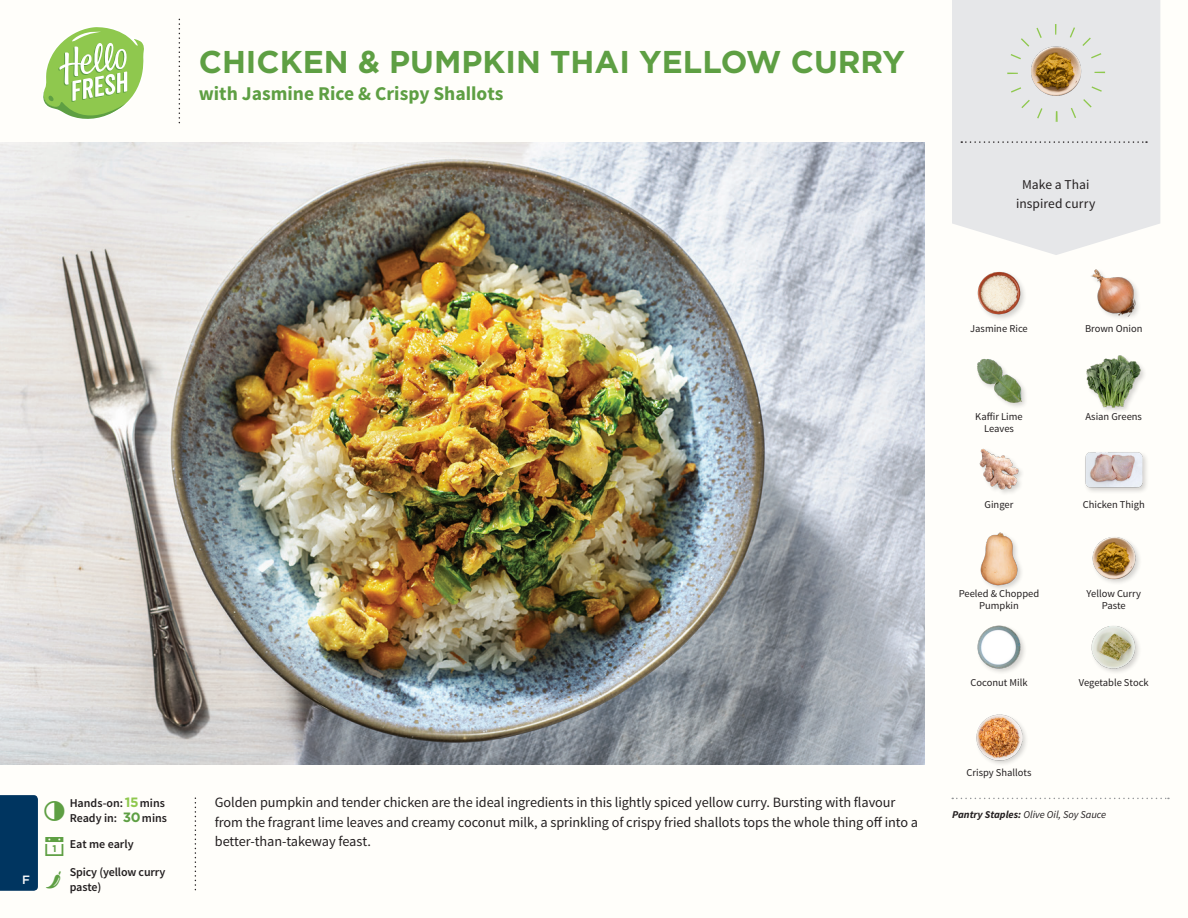
<style>
.page{position:relative;width:1188px;height:918px;background:#fffefa}
.page>*{position:absolute;margin:0;border:0;box-sizing:border-box;transform-origin:0 0}
.T03_AMERICAN{font:700 31.5px "Gotham";color:#5e9f43}
.T03_AMERICAN-2{font:700 19.5px "Source Sans Pro";color:#5e9f43}
._05_Story{font:14.25px/19.5px "Source Sans Pro";letter-spacing:-.005em;color:#231f20}
._02_Hello{font:13.5px/18.9px "Source Sans Pro";letter-spacing:.005em;color:#231f20;text-align:center}
._04_Intro{font:600 12px/15px "Source Sans Pro";color:#231f20}
.T16_ITALIAN{font:500 12px "Gotham";color:#fff}
._18_FRONT_ingredient{font:10.5px/12px "Source Sans Pro";color:#231f20;text-align:center}
._18_1_Pantry_Item{font:italic 10.5px "Source Sans Pro";color:#231f20}
.s1{font-family:"Gotham";font-weight:700;font-size:13.5px;color:#8fc84e}
.s2{font-family:"Gotham";font-weight:700;font-size:13.5px;color:#5e9f43}
.s3{font-weight:700}
</style>
<div class="page">
<svg style="left:43px;top:27px;width:101px;height:92px"></svg>
<div style="left:0;top:795px;width:38px;height:96px;background:#003560"></div>
<svg style="left:952px;top:0;width:208px;height:255px;background:#e7e8ea"></svg>
<svg style="left:961px;top:141px;width:186px;height:2px"></svg>
<img style="left:1022px;top:37px;width:68px;height:68px">
<div style="left:1007px;top:24px;width:98px;height:98px;border:11px dashed #8fc84e;border-radius:50%"></div>
<img style="left:0;top:142px;width:925px;height:623px">
<svg style="left:952px;top:798px;width:217px;height:1px"></svg>
<img style="left:977px;top:625px;width:48px;height:47px">
<div style="left:975px;top:714px;width:54px;height:53px;background:#231f20;opacity:.2"></div>
<img style="left:976px;top:714px;width:46px;height:46px">
<img style="left:1091px;top:626px;width:48px;height:46px">
<div style="left:1084px;top:451px;width:65px;height:43px;background:#231f20;opacity:.2"></div>
<img style="left:1085px;top:451px;width:58px;height:43px">
<img style="left:979px;top:448px;width:43px;height:45px">
<img style="left:1092px;top:537px;width:48px;height:46px">
<img style="left:977px;top:359px;width:48px;height:48px">
<img style="left:1086px;top:355px;width:56px;height:55px">
<img style="left:1091px;top:269px;width:48px;height:49px">
<div style="left:979px;top:532px;width:45px;height:60px;background:#231f20;opacity:.2"></div>
<img style="left:979px;top:532px;width:45px;height:55px">
<img style="left:977px;top:271px;width:47px;height:48px">
<p class="T03_AMERICAN" style="left:199px;top:41px;width:708px">CHICKEN &amp; PUMPKIN THAI YELLOW CURRY</p>
<p class="T03_AMERICAN-2" style="left:199px;top:81px;width:306px">with Jasmine Rice &amp; Crispy Shallots</p>
<p class="_02_Hello" style="left:1016px;top:175px;width:81px">Make a Thai inspired curry</p>
<p class="_04_Intro" style="left:70px;top:796px;width:97px">Hands-on: <span class="s1">15</span>mins</p>
<p class="_04_Intro" style="left:70px;top:811px;width:99px">Ready in: <span class="s2">30</span>mins</p>
<p class="_04_Intro" style="left:70px;top:837px;width:65px">Eat me early</p>
<p class="T16_ITALIAN" style="left:22px;top:872px;width:9px">F</p>
<p class="_04_Intro" style="left:70px;top:864px;width:97px">Spicy (yellow curry paste)</p>
<p class="_05_Story" style="left:215px;top:793px;width:705px">Golden pumpkin and tender chicken are the ideal ingredients in this lightly spiced yellow curry. Bursting with flavour from the fragrant lime leaves and creamy coconut milk, a sprinkling of crispy fried shallots tops the whole thing off into a better-than-takeway feast.</p>
<p class="_18_FRONT_ingredient" style="left:970px;top:322px;width:59px">Jasmine Rice</p>
<p class="_18_FRONT_ingredient" style="left:1085px;top:322px;width:59px">Brown Onion</p>
<p class="_18_FRONT_ingredient" style="left:975px;top:411px;width:49px">Kaffir Lime</p>
<p class="_18_FRONT_ingredient" style="left:1086px;top:411px;width:58px">Asian Greens</p>
<p class="_18_FRONT_ingredient" style="left:984px;top:423px;width:31px">Leaves</p>
<p class="_18_FRONT_ingredient" style="left:985px;top:499px;width:30px">Ginger</p>
<p class="_18_FRONT_ingredient" style="left:1083px;top:499px;width:64px">Chicken Thigh</p>
<p class="_18_FRONT_ingredient" style="left:959px;top:587px;width:82px">Peeled &amp; Chopped<br>Pumpkin</p>
<p class="_18_FRONT_ingredient" style="left:1087px;top:587px;width:56px">Yellow Curry<br>Paste</p>
<p class="_18_FRONT_ingredient" style="left:970px;top:677px;width:59px">Coconut Milk</p>
<p class="_18_FRONT_ingredient" style="left:1079px;top:677px;width:71px">Vegetable Stock</p>
<p class="_18_FRONT_ingredient" style="left:966px;top:767px;width:67px">Crispy Shallots</p>
<p class="_18_1_Pantry_Item" style="left:952px;top:808px;width:156px"><span class="s3">Pantry Staples:</span> Olive Oil, Soy Sauce</p>
</div>
